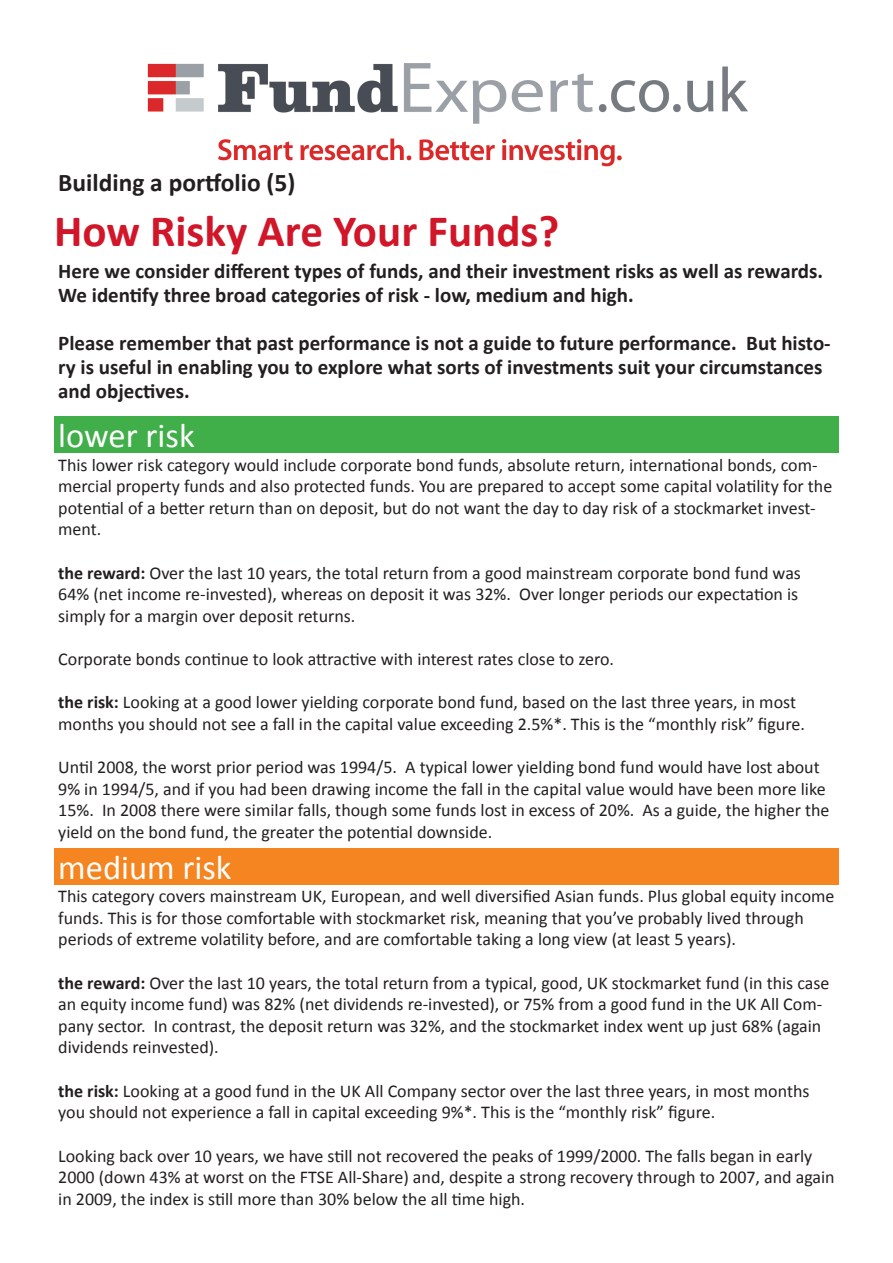
<style>
.page{position:relative;width:893px;height:1263px;background:#fff}
.page>*{position:absolute;margin:0;border:0;box-sizing:border-box;transform-origin:0 0}
.t1{font:700 45px "Calibri";color:#d11629}
.t2{font:34.5px "Calibri";color:#fff}
.t3{font:700 25.5px "Calibri";color:#231f20}
.t4{font:700 21px/24px "Calibri";color:#231f20}
.t5{font:18px/21.6px "Calibri";color:#231f20}
.s1{font-weight:700}
</style>
<div class="page">
<img style="left:147px;top:63px;width:601px;height:104px">
<div style="left:54px;top:417px;width:785px;height:36px;background:#40ae49"></div>
<div style="left:54px;top:848px;width:785px;height:36px;background:#f58520"></div>
<p class="t3" style="left:58px;top:166px;width:239px">Building a portfolio (5)</p>
<p class="t1" style="left:54px;top:203px;width:507px">How Risky Are Your Funds?</p>
<p class="t4" style="left:58px;top:258px;width:766px">Here we consider different types of funds, and their investment risks as well as rewards.<br>We identify three broad categories of risk - low, medium and high.</p>
<p class="t4" style="left:58px;top:330px;width:774px">Please remember that past performance is not a guide to future performance. But histo&shy;ry is useful in enabling you to explore what sorts of investments suit your circumstances and objectives.</p>
<p class="t2" style="left:58px;top:414px;width:138px">lower risk</p>
<p class="t5" style="left:58px;top:453px;width:775px">This lower risk category would include corporate bond funds, absolute return, international bonds, com&shy;mercial property funds and also protected funds. You are prepared to accept some capital volatility for the potential of a better return than on deposit, but do not want the day to day risk of a stockmarket invest&shy;ment.</p>
<p class="t5" style="left:58px;top:561px;width:744px"><span class="s1">the reward:</span> Over the last 10 years, the total return from a good mainstream corporate bond fund was<br>64% (net income re-invested), whereas on deposit it was 32%. Over longer periods our expectation is simply for a margin over deposit returns.</p>
<p class="t5" style="left:58px;top:647px;width:557px">Corporate bonds continue to look attractive with interest rates close to zero.</p>
<p class="t5" style="left:58px;top:690px;width:748px"><span class="s1">the risk:</span> Looking at a good lower yielding corporate bond fund, based on the last three years, in most months you should not see a fall in the capital value exceeding 2.5%*. This is the “monthly risk” figure.</p>
<p class="t5" style="left:58px;top:755px;width:773px">Until 2008, the worst prior period was 1994/5. A typical lower yielding bond fund would have lost about 9% in 1994/5, and if you had been drawing income the fall in the capital value would have been more like 15%. In 2008 there were similar falls, though some funds lost in excess of 20%. As a guide, the higher the yield on the bond fund, the greater the potential downside.</p>
<p class="t2" style="left:58px;top:846px;width:175px">medium risk</p>
<p class="t5" style="left:58px;top:885px;width:778px">This category covers mainstream UK, European, and well diversified Asian funds. Plus global equity income funds. This is for those comfortable with stockmarket risk, meaning that you’ve probably lived through periods of extreme volatility before, and are comfortable taking a long view (at least 5 years).</p>
<p class="t5" style="left:58px;top:971px;width:773px"><span class="s1">the reward:</span> Over the last 10 years, the total return from a typical, good, UK stockmarket fund (in this case an equity income fund) was 82% (net dividends re-invested), or 75% from a good fund in the UK All Com&shy;pany sector. In contrast, the deposit return was 32%, and the stockmarket index went up just 68% (again dividends reinvested).</p>
<p class="t5" style="left:58px;top:1079px;width:753px"><span class="s1">the risk:</span> Looking at a good fund in the UK All Company sector over the last three years, in most months you should not experience a fall in capital exceeding 9%*. This is the “monthly risk” figure.</p>
<p class="t5" style="left:58px;top:1144px;width:778px">Looking back over 10 years, we have still not recovered the peaks of 1999/2000. The falls began in early<br>2000 (down 43% at worst on the FTSE All-Share) and, despite a strong recovery through to 2007, and again in 2009, the index is still more than 30% below the all time high.</p>
</div>
